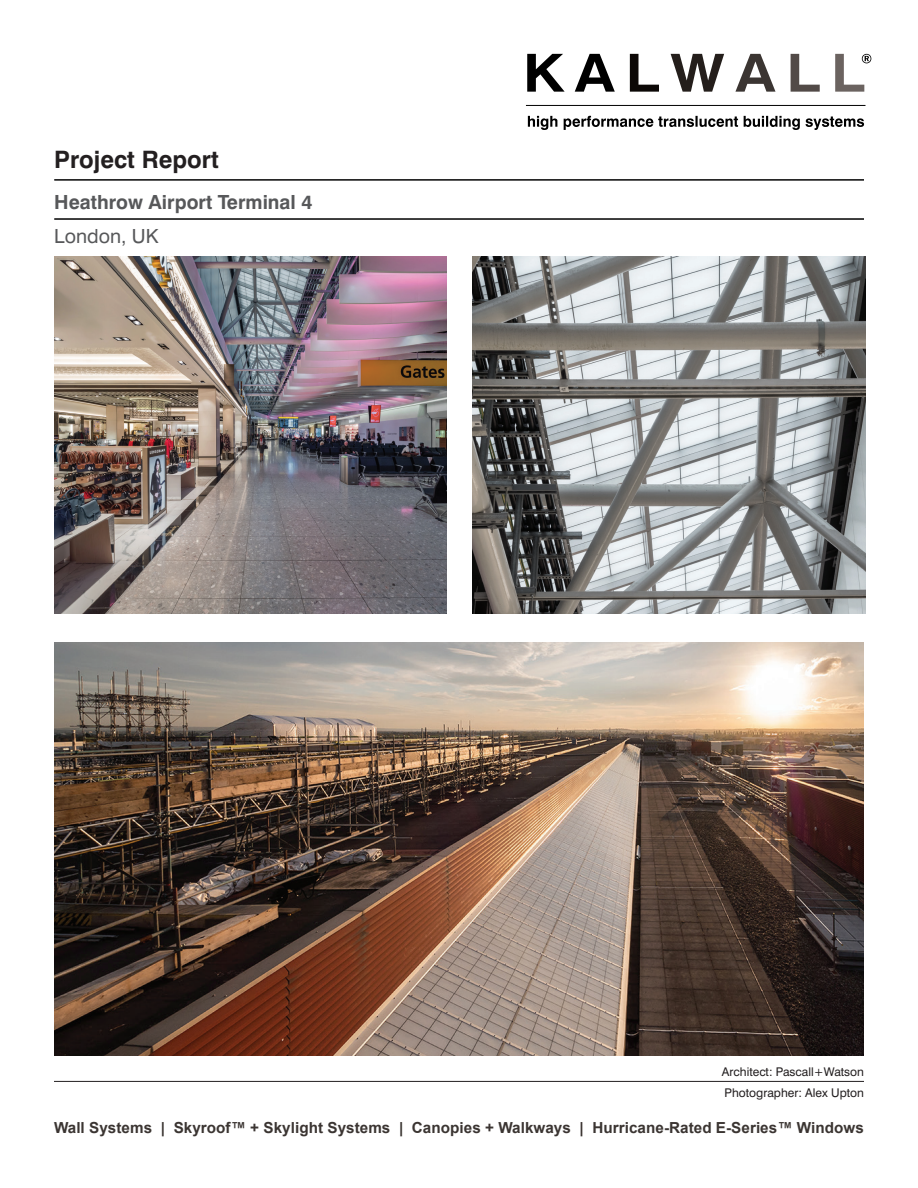
<style>
.page{position:relative;width:918px;height:1188px;background:#fff}
.page>*{position:absolute;margin:0;border:0;box-sizing:border-box;transform-origin:0 0}
.t1{font:700 24px "Swiss 721 BT";color:#231f20}
.t2{font:700 19.5px "Swiss 721 BT";color:#57585a}
.t3{font:19.5px "Swiss 721 BT";color:#57585a}
.t4{font:700 15.3px "Arial";letter-spacing:.005em;color:#3b3532}
.t5{font:12px/21px "Swiss 721 BT";color:#231f20}
</style>
<div class="page">
<hr style="left:526px;top:105px;width:340px;height:1px;background:#000">
<svg style="left:528px;top:116px;width:336px;height:14px"></svg>
<svg style="left:835px;top:54px;width:36px;height:38px"></svg>
<svg style="left:791px;top:54px;width:29px;height:38px"></svg>
<svg style="left:735px;top:54px;width:41px;height:38px"></svg>
<svg style="left:671px;top:54px;width:53px;height:38px"></svg>
<svg style="left:630px;top:54px;width:29px;height:38px"></svg>
<svg style="left:575px;top:54px;width:40px;height:38px"></svg>
<svg style="left:527px;top:54px;width:38px;height:38px"></svg>
<hr style="left:54px;top:180px;width:810px;height:1px;background:#000">
<hr style="left:54px;top:219px;width:810px;height:1px;background:#000">
<hr style="left:54px;top:1081px;width:810px;height:1px;background:#231f20">
<img style="left:473px;top:256px;width:392px;height:357px">
<img style="left:54px;top:643px;width:810px;height:413px">
<img style="left:54px;top:256px;width:393px;height:357px">
<h1 class="t1" style="left:54px;top:145px;width:166px">Project Report</h1>
<p class="t2" style="left:54px;top:190px;width:260px">Heathrow Airport Terminal 4</p>
<p class="t3" style="left:54px;top:224px;width:105px">London, UK</p>
<p class="t5" style="left:722px;top:1061px;width:144px">Architect: Pascall+Watson<br>Photographer: Alex Upton</p>
<p class="t4" style="left:54px;top:1117px;width:811px">Wall Systems | Skyroof™ + Skylight Systems | Canopies + Walkways | Hurricane-Rated E-Series™ Windows</p>
</div>
